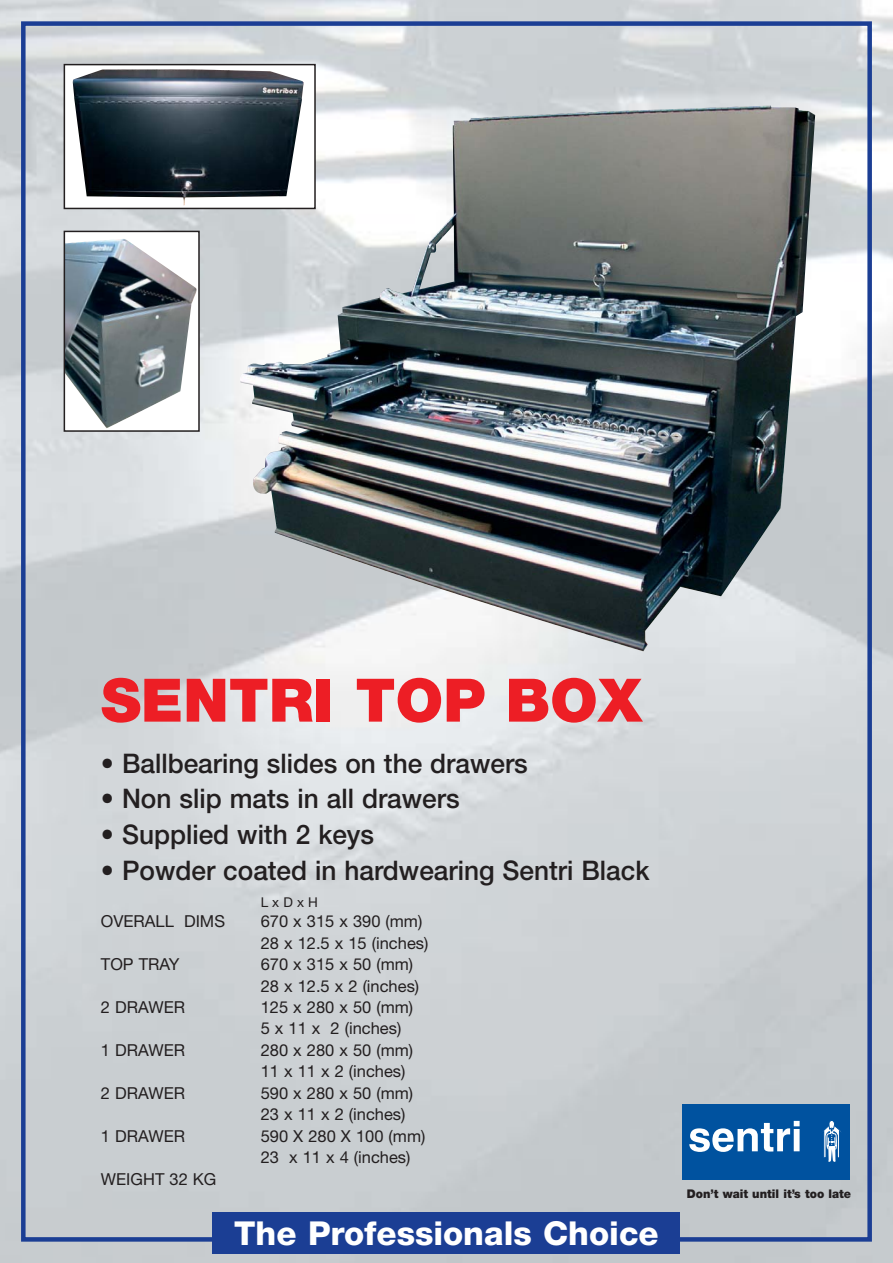
<style>
.page{position:relative;width:893px;height:1263px;background:#fff}
.page>*{position:absolute;margin:0;border:0;box-sizing:border-box;transform-origin:0 0}
.t1{font:900 60px "Helvetica Neue";color:#ed1e25}
.t2{font:800 33px "Helvetica Neue";color:#fff}
.t3{font:500 27px "Helvetica Neue";color:#231f20}
.t4{font:16.5px/21.5px "Helvetica Neue";color:#231f20}
.t5{font:13.5px "Helvetica Neue";color:#231f20}
.t6{font:900 12px "Helvetica Neue";color:#231f20;scale:.96 1}
</style>
<div class="page">
<img style="left:0;top:0;width:892px;height:1263px">
<div style="left:681px;top:1105px;width:168px;height:75px;background:#00529f"></div>
<svg style="left:689px;top:1121px;width:110px;height:31px"></svg>
<svg style="left:823px;top:1120px;width:18px;height:42px"></svg>
<div style="left:212px;top:1212px;width:468px;height:42px;background:#1b3e94"></div>
<img style="left:240px;top:106px;width:575px;height:545px">
<div style="left:64px;top:65px;width:251px;height:143px;background:#fff"></div>
<img style="left:73px;top:69px;width:231px;height:137px">
<div style="left:64px;top:64px;width:252px;height:145px;border:2px solid #231f20"></div>
<div style="left:64px;top:231px;width:135px;height:200px;background:#fff"></div>
<img style="left:67px;top:239px;width:130px;height:189px">
<div style="left:64px;top:231px;width:136px;height:201px;border:2px solid #231f20"></div>
<h1 class="t1" style="left:101px;top:679px;width:543px">SENTRI TOP BOX</h1>
<h3 class="t3" style="left:101px;top:753px;width:428px">• Ballbearing slides on the drawers</h3>
<h3 class="t3" style="left:101px;top:789px;width:360px">• Non slip mats in all drawers</h3>
<h3 class="t3" style="left:101px;top:825px;width:275px">• Supplied with 2 keys</h3>
<h3 class="t3" style="left:101px;top:861px;width:550px">• Powder coated in hardwearing Sentri Black</h3>
<p class="t5" style="left:261px;top:898px;width:59px">L x D x H</p>
<p class="t4" style="left:101px;top:912px;width:126px">OVERALL DIMS</p>
<p class="t4" style="left:261px;top:912px;width:169px">670 x 315 x 390 (mm)<br>28 x 12.5 x 15 (inches)</p>
<p class="t4" style="left:101px;top:955px;width:80px">TOP TRAY</p>
<p class="t4" style="left:261px;top:955px;width:160px">670 x 315 x 50 (mm)<br>28 x 12.5 x 2 (inches)</p>
<p class="t4" style="left:101px;top:998px;width:86px">2 DRAWER</p>
<p class="t4" style="left:261px;top:998px;width:154px">125 x 280 x 50 (mm)<br>5 x 11 x 2 (inches)</p>
<p class="t4" style="left:101px;top:1041px;width:86px">1 DRAWER</p>
<p class="t4" style="left:261px;top:1041px;width:154px">280 x 280 x 50 (mm)<br>11 x 11 x 2 (inches)</p>
<p class="t4" style="left:101px;top:1084px;width:86px">2 DRAWER</p>
<p class="t4" style="left:261px;top:1084px;width:154px">590 x 280 x 50 (mm)<br>23 x 11 x 2 (inches)</p>
<p class="t4" style="left:101px;top:1127px;width:86px">1 DRAWER</p>
<p class="t4" style="left:261px;top:1127px;width:166px">590 X 280 X 100 (mm)<br>23 x 11 x 4 (inches)</p>
<p class="t4" style="left:101px;top:1170px;width:117px">WEIGHT 32 KG</p>
<h2 class="t2" style="left:234px;top:1222px;width:426px">The Professionals Choice</h2>
<p class="t6" style="left:686px;top:1189px;width:173px">Don’t wait until it’s too late</p>
</div>
